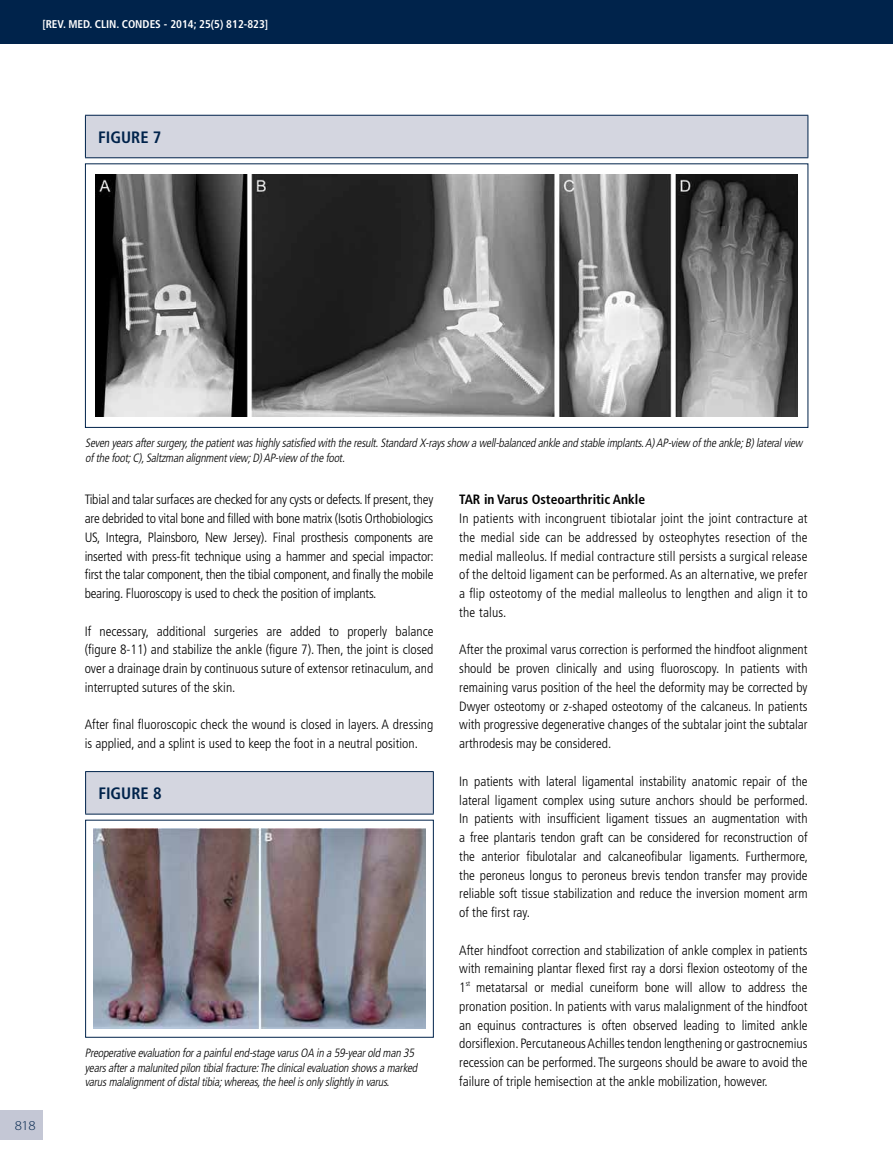
<style>
.page{position:relative;width:893px;height:1170px;background:#fff}
.page>*{position:absolute;margin:0;border:0;box-sizing:border-box;transform-origin:0 0}
.t1{font:700 condensed 16.5px "Frutiger";color:#00234b}
.t2{font:300 condensed 13.5px/18.8px "Frutiger";color:#000;text-align:justify}
.t3{font:700 condensed 13.5px "Frutiger";color:#000}
.t4{font:300 13.5px "Myriad Pro";color:#00234b;scale:1.1 1}
.t5{font:italic 300 condensed 12px/14.4px "Frutiger";color:#000}
.t6{font:700 condensed 11.25px "Frutiger";color:#fff}
</style>
<div class="page">
<div style="left:0;top:0;width:893px;height:44px;background:#00234b"></div>
<div style="left:0;top:1110px;width:43px;height:30px;background:#c4c7d5"></div>
<img style="left:94px;top:828px;width:331px;height:200px">
<div style="left:85px;top:819px;width:349px;height:218px;border:1px solid #00234b"></div>
<div style="left:86px;top:771px;width:347px;height:43px;background:#d4d6e0"></div>
<hr style="left:85px;top:771px;width:349px;height:1px;background:#00234b">
<hr style="left:85px;top:772px;width:1px;height:41px;background:#00234b">
<hr style="left:433px;top:772px;width:1px;height:41px;background:#00234b">
<hr style="left:85px;top:813px;width:349px;height:1px;background:#00234b">
<img style="left:96px;top:175px;width:701px;height:241px">
<div style="left:85px;top:163px;width:723px;height:265px;border:1px solid #00234b"></div>
<div style="left:85px;top:115px;width:723px;height:43px;background:#d4d6e0"></div>
<hr style="left:85px;top:115px;width:723px;height:1px;background:#00234b">
<hr style="left:85px;top:116px;width:1px;height:41px;background:#00234b">
<hr style="left:807px;top:116px;width:1px;height:41px;background:#00234b">
<hr style="left:85px;top:157px;width:723px;height:1px;background:#00234b">
<p class="t6" style="left:42px;top:17px;width:227px">[REV. MED. CLIN. CONDES - 2014; 25(5) 812-823]</p>
<p class="t1" style="left:98px;top:127px;width:65px">Figure 7</p>
<p class="t4" style="left:15px;top:1117px;width:21px">818</p>
<p class="t5" style="left:85px;top:436px;width:721px">Seven yearsaftersurgery,thepatientwashighlysatisfied with theresult.Standard X-raysshow awell-balanced ankleand stableimplants.A)AP-view oftheankle;B)lateralview ofthefoot;C),Saltzman alignmentview;D)AP-view ofthefoot.</p>
<p class="t2" style="left:85px;top:490px;width:351px">Tibial and talar surfaces are checked for any cysts or defects. If present, they are debrided to vital bone and filled with bone matrix (Isotis Orthobiologics US, Integra, Plainsboro, New Jersey). Final prosthesis components are inserted with press-fit technique using a hammer and special impactor: first the talar component, then the tibial component, and finally the mobile bearing. Fluoroscopy is used to check the position of implants.</p>
<p class="t2" style="left:85px;top:621px;width:350px">If necessary, additional surgeries are added to properly balance (figure 8-11) and stabilize the ankle (figure 7). Then, the joint is closed over a drainage drain by continuous suture of extensor retinaculum, and interrupted sutures of the skin.</p>
<p class="t2" style="left:85px;top:715px;width:350px">After final fluoroscopic check the wound is closed in layers. A dressing is applied, and a splint is used to keep the foot in a neutral position.</p>
<p class="t1" style="left:98px;top:783px;width:65px">Figure 8</p>
<p class="t5" style="left:85px;top:1045px;width:336px">Preoperativeevaluation forapainfulend-stagevarusOA in a59-yearold man 35 yearsafteramalunited pilon tibialfracture:Theclinicalevaluation showsamarked varusmalalignmentofdistaltibia;whereas,theheelisonlyslightlyin varus.</p>
<p class="t3" style="left:459px;top:491px;width:187px">TAR in Varus Osteoarthritic Ankle</p>
<p class="t2" style="left:459px;top:509px;width:350px">In patients with incongruent tibiotalar joint the joint contracture at the medial side can be addressed by osteophytes resection of the medial malleolus. If medial contracture still persists a surgical release of the deltoid ligament can be performed. As an alternative, we prefer a flip osteotomy of the medial malleolus to lengthen and align it to the talus.</p>
<p class="t2" style="left:459px;top:640px;width:350px">After the proximal varus correction is performed the hindfoot alignment should be proven clinically and using fluoroscopy. In patients with remaining varus position of the heel the deformity may be corrected by Dwyer osteotomy or z-shaped osteotomy of the calcaneus. In patients with progressive degenerative changes of the subtalar joint the subtalar arthrodesis may be considered.</p>
<p class="t2" style="left:459px;top:771px;width:350px">In patients with lateral ligamental instability anatomic repair of the lateral ligament complex using suture anchors should be performed.<br>In patients with insufficient ligament tissues an augmentation with a free plantaris tendon graft can be considered for reconstruction of the anterior fibulotalar and calcaneofibular ligaments. Furthermore, the peroneus longus to peroneus brevis tendon transfer may provide reliable soft tissue stabilization and reduce the inversion moment arm of the first ray.</p>
<p class="t2" style="left:459px;top:940px;width:350px">After hindfoot correction and stabilization of ankle complex in patients with remaining plantar flexed first ray a dorsi flexion osteotomy of the 1<sup>st</sup> metatarsal or medial cuneiform bone will allow to address the pronation position. In patients with varus malalignment of the hindfoot an equinus contractures is often observed leading to limited ankle dorsiflexion. Percutaneous Achilles tendon lengthening or gastrocnemius recession can be performed. The surgeons should be aware to avoid the failure of triple hemisection at the ankle mobilization, however.</p>
</div>
